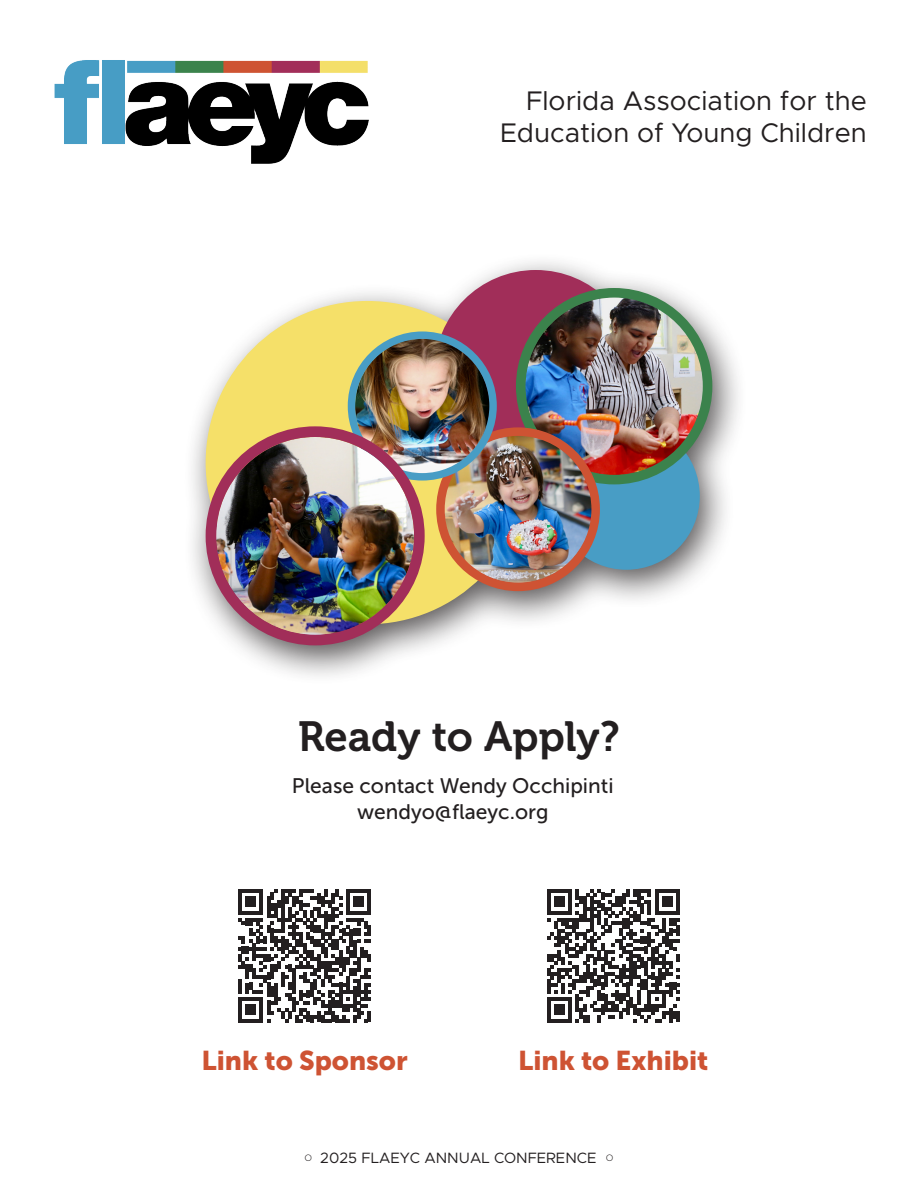
<style>
.page{position:relative;width:918px;height:1188px;background:#fff}
.page>*{position:absolute;margin:0;border:0;box-sizing:border-box;transform-origin:0 0}
.t1{font:42px "Museo 700";color:#231f20}
.t2{font:27px/32.4px "Metropolis";color:#231f20;text-align:right}
.t3{font:27px "Museo Sans 900";color:#ce5333}
.t4{font:21px "Museo Sans 500";color:#231f20}
.t5{font:15px "Metropolis";color:#231f20}
.s1{font-family:"Times New Roman"}
</style>
<div class="page">
<img style="left:54px;top:60px;width:315px;height:104px">
<div style="left:183px;top:253px;width:565px;height:433px;background:#231f20;opacity:.75"></div>
<div style="left:206px;top:301px;width:323px;height:323px;background:#f5e069;border-radius:50%"></div>
<div style="left:553px;top:422px;width:147px;height:148px;background:#489dc5;border-radius:50%"></div>
<div style="left:434px;top:270px;width:203px;height:204px;background:#a12e59;border-radius:50%"></div>
<img style="left:526px;top:298px;width:178px;height:178px">
<div style="left:516px;top:288px;width:196px;height:196px;border:10px solid #3b824c;border-radius:50%"></div>
<img style="left:445px;top:436px;width:146px;height:147px">
<div style="left:436px;top:427px;width:164px;height:164px;border:9px solid #ce5333;border-radius:50%"></div>
<img style="left:355px;top:339px;width:134px;height:134px">
<div style="left:348px;top:331px;width:149px;height:150px;border:7px solid #489dc5;border-radius:50%"></div>
<img style="left:216px;top:437px;width:198px;height:198px">
<div style="left:206px;top:426px;width:219px;height:219px;border:11px solid #a12e59;border-radius:50%"></div>
<svg style="left:238px;top:889px;width:133px;height:133px"></svg>
<svg style="left:547px;top:889px;width:133px;height:133px"></svg>
<hr style="left:676px;top:1012px;width:4px;height:10px;background:#231f20">
<p class="t2" style="left:500px;top:84px;width:368px">Florida Association for the<br>Education of Young Children</p>
<p class="t1" style="left:298px;top:713px;width:323px">Ready to Apply?</p>
<p class="t4" style="left:292px;top:775px;width:323px">Please contact Wendy Occhipinti</p>
<p class="t4" style="left:357px;top:800px;width:193px">wendyo@flaeyc.org</p>
<p class="t3" style="left:202px;top:1045px;width:208px">Link to Sponsor</p>
<p class="t3" style="left:518px;top:1045px;width:192px">Link to Exhibit</p>
<p class="t5" style="left:304px;top:1149px;width:312px"><span class="s1">○</span> 2025 FLAEYC ANNUAL CONFERENCE <span class="s1">○</span></p>
</div>
